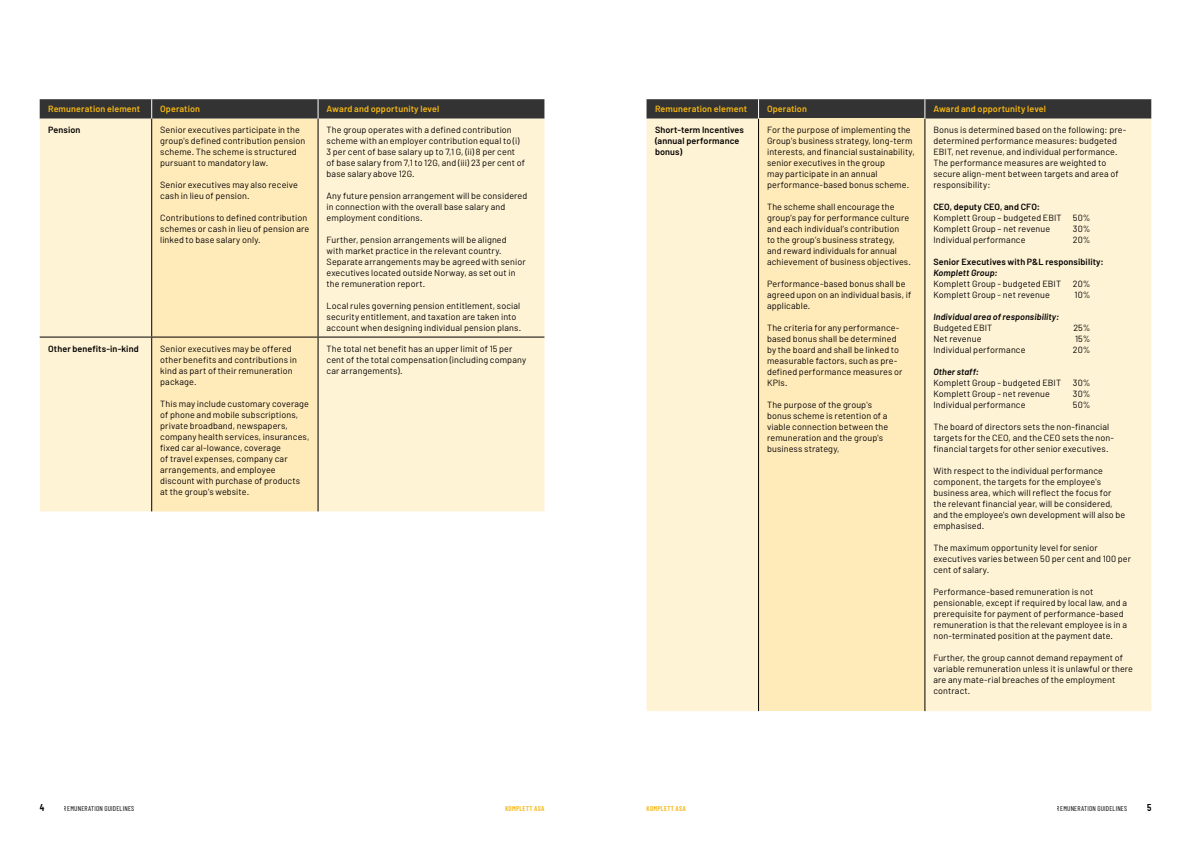
<style>
.page{position:relative;width:1191px;height:842px;background:#fff}
.page>*{position:absolute;margin:0;border:0;box-sizing:border-box;transform-origin:0 0}
.t1{font:600 10px "Barlow Condensed";color:#000}
.t2{font:9px/11px "Barlow";letter-spacing:.01em;color:#000}
.t3{font:600 9px/11px "Barlow";letter-spacing:.01em;color:#000}
.t4{font:600 9px "Barlow";letter-spacing:.01em;color:#f7b811}
.t5{font:italic 600 9px "Barlow";letter-spacing:.01em;color:#000}
.t6{font:7px "Barlow Condensed";letter-spacing:.03em;color:#000}
.t7{font:600 7px "Barlow Condensed";letter-spacing:.03em;color:#f7b811}
</style>
<div class="page">
<div style="left:40px;top:119px;width:504px;height:392px;background:#fff3d5"></div>
<div style="left:152px;top:119px;width:165px;height:392px;background:#ffeab9"></div>
<svg style="left:40px;top:99px;width:504px;height:20px;background:#3a3a3a"></svg>
<hr style="left:151px;top:119px;width:1px;height:218px;background:#000">
<hr style="left:317px;top:119px;width:1px;height:218px;background:#000">
<hr style="left:151px;top:338px;width:1px;height:173px;background:#000">
<hr style="left:317px;top:338px;width:1px;height:173px;background:#000">
<hr style="left:40px;top:337px;width:112px;height:1px;background:#000">
<hr style="left:152px;top:337px;width:166px;height:1px;background:#000">
<hr style="left:318px;top:337px;width:226px;height:1px;background:#000">
<div style="left:646px;top:119px;width:505px;height:592px;background:#fff3d5"></div>
<div style="left:758px;top:119px;width:167px;height:592px;background:#ffeab9"></div>
<svg style="left:646px;top:99px;width:505px;height:20px;background:#3c3c3b"></svg>
<hr style="left:758px;top:119px;width:1px;height:592px;background:#000">
<hr style="left:924px;top:119px;width:1px;height:592px;background:#000">
<p class="t4" style="left:48px;top:103px;width:94px">Remuneration element</p>
<p class="t4" style="left:160px;top:103px;width:41px">Operation</p>
<p class="t4" style="left:326px;top:103px;width:114px">Award and opportunity level</p>
<p class="t3" style="left:48px;top:125px;width:34px">Pension</p>
<p class="t2" style="left:160px;top:124px;width:147px">Senior executives participate in the group's defined contribution pension scheme. The scheme is structured pursuant to mandatory law.</p>
<p class="t2" style="left:160px;top:179px;width:139px">Senior executives may also receive cash in lieu of pension.</p>
<p class="t2" style="left:160px;top:212px;width:151px">Contributions to defined contribution schemes or cash in lieu of pension are linked to base salary only.</p>
<p class="t2" style="left:326px;top:124px;width:200px">The group operates with a defined contribution scheme with an employer contribution equal to (i)<br>3 per cent of base salary up to 7,1 G, (ii) 8 per cent of base salary from 7,1 to 12G, and (iii) 23 per cent of base salary above 12G.</p>
<p class="t2" style="left:326px;top:190px;width:202px">Any future pension arrangement will be considered in connection with the overall base salary and employment conditions.</p>
<p class="t2" style="left:326px;top:234px;width:200px">Further, pension arrangements will be aligned with market practice in the relevant country.<br>Separate arrangements may be agreed with senior executives located outside Norway, as set out in the remuneration report.</p>
<p class="t2" style="left:326px;top:300px;width:196px">Local rules governing pension entitlement, social security entitlement, and taxation are taken into account when designing individual pension plans.</p>
<p class="t3" style="left:48px;top:343px;width:92px">Other benefits-in-kind</p>
<p class="t2" style="left:160px;top:343px;width:138px">Senior executives may be offered other benefits and contributions in kind as part of their remuneration package.</p>
<p class="t2" style="left:160px;top:398px;width:151px">This may include customary coverage of phone and mobile subscriptions, private broadband, newspapers, company health services, insurances, fixed car al-lowance, coverage<br>of travel expenses, company car arrangements, and employee discount with purchase of products at the group's website.</p>
<p class="t2" style="left:326px;top:343px;width:201px">The total net benefit has an upper limit of 15 per cent of the total compensation (including company car arrangements).</p>
<p class="t4" style="left:655px;top:103px;width:94px">Remuneration element</p>
<p class="t4" style="left:767px;top:103px;width:41px">Operation</p>
<p class="t4" style="left:933px;top:103px;width:114px">Award and opportunity level</p>
<p class="t3" style="left:655px;top:125px;width:90px">Short-term Incentives (annual performance bonus)</p>
<p class="t2" style="left:767px;top:124px;width:149px">For the purpose of implementing the Group's business strategy, long-term interests, and financial sustainability, senior executives in the group<br>may participate in an annual performance-based bonus scheme.</p>
<p class="t2" style="left:767px;top:201px;width:145px">The scheme shall encourage the group’s pay for performance culture and each individual’s contribution<br>to the group’s business strategy, and reward individuals for annual achievement of business objectives.</p>
<p class="t2" style="left:767px;top:278px;width:146px">Performance-based bonus shall be agreed upon on an individual basis, if applicable.</p>
<p class="t2" style="left:767px;top:322px;width:137px">The criteria for any performance&shy;based bonus shall be determined by the board and shall be linked to measurable factors, such as pre&shy;defined performance measures or<br>KPIs.</p>
<p class="t2" style="left:767px;top:399px;width:123px">The purpose of the group's bonus scheme is retention of a viable connection between the remuneration and the group's business strategy,</p>
<p class="t2" style="left:933px;top:124px;width:194px">Bonus is determined based on the following: pre&shy;determined performance measures: budgeted EBIT, net revenue, and individual performance.<br>The performance measures are weighted to secure align-ment between targets and area of responsibility:</p>
<p class="t3" style="left:933px;top:201px;width:108px">CEO, deputy CEO, and CFO:</p>
<p class="t2" style="left:933px;top:212px;width:130px">Komplett Group – budgeted EBIT</p>
<p class="t2" style="left:1073px;top:212px;width:19px">50%</p>
<p class="t2" style="left:933px;top:223px;width:118px">Komplett Group – net revenue</p>
<p class="t2" style="left:1073px;top:223px;width:19px">30%</p>
<p class="t2" style="left:933px;top:234px;width:94px">Individual performance</p>
<p class="t2" style="left:1072px;top:234px;width:19px">20%</p>
<p class="t3" style="left:933px;top:256px;width:172px">Senior Executives with P&amp;L responsibility:</p>
<p class="t5" style="left:933px;top:267px;width:66px">Komplett Group:</p>
<p class="t2" style="left:933px;top:278px;width:129px">Komplett Group - budgeted EBIT</p>
<p class="t2" style="left:1072px;top:278px;width:19px">20%</p>
<p class="t2" style="left:933px;top:289px;width:118px">Komplett Group - net revenue</p>
<p class="t2" style="left:1074px;top:289px;width:17px">10%</p>
<p class="t5" style="left:933px;top:311px;width:127px">Individual area of responsibility:</p>
<p class="t2" style="left:933px;top:322px;width:60px">Budgeted EBIT</p>
<p class="t2" style="left:1073px;top:322px;width:19px">25%</p>
<p class="t2" style="left:933px;top:333px;width:50px">Net revenue</p>
<p class="t2" style="left:1075px;top:333px;width:17px">15%</p>
<p class="t2" style="left:933px;top:344px;width:94px">Individual performance</p>
<p class="t2" style="left:1072px;top:344px;width:19px">20%</p>
<p class="t5" style="left:933px;top:366px;width:47px">Other staff:</p>
<p class="t2" style="left:933px;top:377px;width:129px">Komplett Group - budgeted EBIT</p>
<p class="t2" style="left:1073px;top:377px;width:19px">30%</p>
<p class="t2" style="left:933px;top:388px;width:118px">Komplett Group - net revenue</p>
<p class="t2" style="left:1073px;top:388px;width:19px">30%</p>
<p class="t2" style="left:933px;top:399px;width:94px">Individual performance</p>
<p class="t2" style="left:1073px;top:399px;width:19px">50%</p>
<p class="t2" style="left:933px;top:421px;width:182px">The board of directors sets the non-financial targets for the CEO, and the CEO sets the non&shy;financial targets for other senior executives.</p>
<p class="t2" style="left:933px;top:465px;width:193px">With respect to the individual performance component, the targets for the employee's business area, which will reflect the focus for the relevant financial year, will be considered, and the employee's own development will also be emphasised.</p>
<p class="t2" style="left:933px;top:542px;width:199px">The maximum opportunity level for senior executives varies between 50 per cent and 100 per cent of salary.</p>
<p class="t2" style="left:933px;top:586px;width:195px">Performance-based remuneration is not pensionable, except if required by local law, and a prerequisite for payment of performance-based remuneration is that the relevant employee is in a non-terminated position at the payment date.</p>
<p class="t2" style="left:933px;top:652px;width:201px">Further, the group cannot demand repayment of variable remuneration unless it is unlawful or there are any mate-rial breaches of the employment contract.</p>
<p class="t1" style="left:40px;top:801px;width:6px">4</p>
<p class="t6" style="left:64px;top:804px;width:72px">REMUNERATION GUIDELINES</p>
<p class="t7" style="left:505px;top:804px;width:41px">KOMPLETT ASA</p>
<p class="t7" style="left:646px;top:804px;width:41px">KOMPLETT ASA</p>
<p class="t6" style="left:1056px;top:804px;width:72px">REMUNERATION GUIDELINES</p>
<p class="t1" style="left:1147px;top:801px;width:6px">5</p>
</div>
